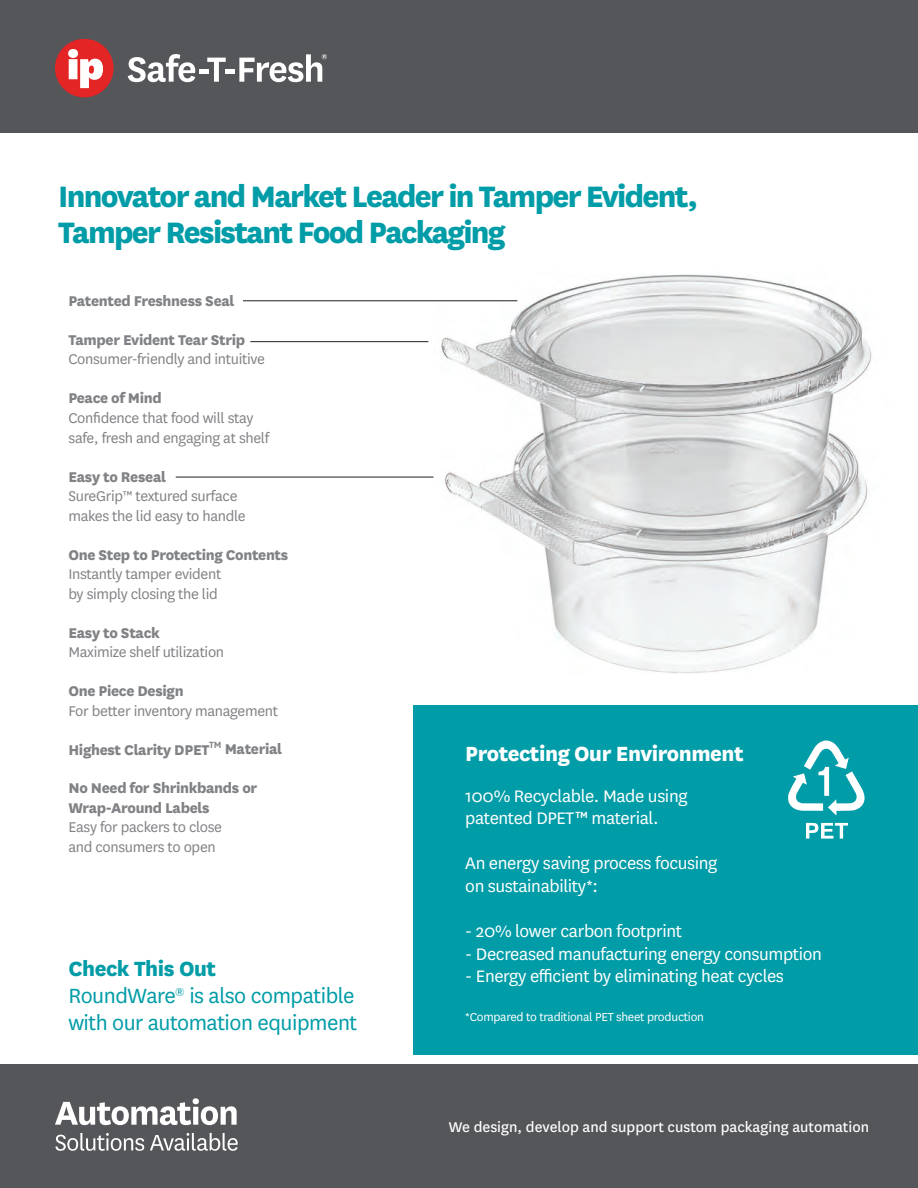
<style>
.page{position:relative;width:918px;height:1188px;background:#fff}
.page>*{position:absolute;margin:0;border:0;box-sizing:border-box;transform-origin:0 0}
.t1{font:800 34.5px "National";letter-spacing:-.05em;color:#009ca7}
.t2{font:24px "National";letter-spacing:-.02em;color:#009ca7}
.t3{font:800 24px "National";letter-spacing:-.02em;color:#fff}
.t4{font:800 24px "National";letter-spacing:-.02em;color:#009ca7}
.t5{font:19.5px "National";letter-spacing:-.02em;color:#fff}
.t6{font:16.5px "National";letter-spacing:-.02em;color:#808285}
.t7{font:800 16.5px "National";letter-spacing:-.02em;color:#808285}
.t8{font:16.5px "National";color:#fff}
.t9{font:13.5px "National";letter-spacing:-.02em;color:#fff}
</style>
<div class="page">
<div style="left:0;top:0;width:918px;height:133px;background:#555659"></div>
<img style="left:428px;top:274px;width:444px;height:400px">
<div style="left:0;top:1064px;width:918px;height:124px;background:#555659"></div>
<svg style="left:55px;top:1098px;width:182px;height:27px"></svg>
<svg style="left:55px;top:1133px;width:89px;height:18px"></svg>
<svg style="left:150px;top:1133px;width:88px;height:18px"></svg>
<div style="left:413px;top:705px;width:505px;height:350px;background:#009ca7"></div>
<hr style="left:250px;top:341px;width:178px;height:1px;background:#231f20">
<hr style="left:176px;top:477px;width:258px;height:1px;background:#231f20">
<svg style="left:806px;top:823px;width:42px;height:16px"></svg>
<svg style="left:788px;top:741px;width:77px;height:74px"></svg>
<svg style="left:55px;top:39px;width:59px;height:58px"></svg>
<svg style="left:128px;top:54px;width:67px;height:28px"></svg>
<hr style="left:199px;top:69px;width:10px;height:4px;background:#fff">
<svg style="left:207px;top:58px;width:19px;height:24px"></svg>
<hr style="left:225px;top:69px;width:10px;height:4px;background:#fff">
<svg style="left:239px;top:54px;width:88px;height:28px"></svg>
<hr style="left:243px;top:300px;width:274px;height:1px;background:#231f20">
<p class="t1" style="left:58px;top:172px;width:641px">Innovator and Market Leader in Tamper Evident,</p>
<p class="t1" style="left:58px;top:208px;width:449px">Tamper Resistant Food Packaging</p>
<p class="t7" style="left:68px;top:289px;width:168px">Patented Freshness Seal</p>
<p class="t7" style="left:68px;top:328px;width:178px">Tamper Evident Tear Strip</p>
<p class="t6" style="left:68px;top:349px;width:198px">Consumer-friendly and intuitive</p>
<p class="t7" style="left:68px;top:387px;width:95px">Peace of Mind</p>
<p class="t6" style="left:68px;top:407px;width:187px">Confidence that food will stay</p>
<p class="t6" style="left:68px;top:427px;width:202px">safe, fresh and engaging at shelf</p>
<p class="t7" style="left:68px;top:465px;width:99px">Easy to Reseal</p>
<p class="t6" style="left:68px;top:485px;width:171px">SureGrip™ textured surface</p>
<p class="t6" style="left:68px;top:505px;width:179px">makes the lid easy to handle</p>
<p class="t7" style="left:68px;top:543px;width:222px">One Step to Protecting Contents</p>
<p class="t6" style="left:68px;top:563px;width:154px">Instantly tamper evident</p>
<p class="t6" style="left:68px;top:583px;width:151px">by simply closing the lid</p>
<p class="t7" style="left:68px;top:621px;width:93px">Easy to Stack</p>
<p class="t6" style="left:68px;top:641px;width:157px">Maximize shelf utilization</p>
<p class="t7" style="left:68px;top:679px;width:117px">One Piece Design</p>
<p class="t6" style="left:68px;top:700px;width:211px">For better inventory management</p>
<p class="t7" style="left:68px;top:738px;width:215px">Highest Clarity DPET<sup>TM</sup> Material</p>
<p class="t7" style="left:68px;top:777px;width:190px">No Need for Shrinkbands or</p>
<p class="t7" style="left:68px;top:796px;width:143px">Wrap-Around Labels</p>
<p class="t6" style="left:68px;top:817px;width:155px">Easy for packers to close</p>
<p class="t6" style="left:68px;top:836px;width:149px">and consumers to open</p>
<p class="t4" style="left:68px;top:952px;width:149px">Check This Out</p>
<p class="t2" style="left:68px;top:981px;width:288px">RoundWare<sup>®</sup> is also compatible</p>
<p class="t2" style="left:68px;top:1008px;width:290px">with our automation equipment</p>
<p class="t3" style="left:465px;top:737px;width:280px">Protecting Our Environment</p>
<p class="t5" style="left:465px;top:783px;width:224px">100% Recyclable. Made using</p>
<p class="t5" style="left:465px;top:806px;width:195px">patented DPET<sup>TM</sup> material.</p>
<p class="t5" style="left:465px;top:851px;width:254px">An energy saving process focusing</p>
<p class="t5" style="left:465px;top:873px;width:134px">on sustainability*:</p>
<p class="t5" style="left:465px;top:918px;width:218px">- 20% lower carbon footprint</p>
<p class="t5" style="left:465px;top:941px;width:358px">- Decreased manufacturing energy consumption</p>
<p class="t5" style="left:465px;top:963px;width:320px">- Energy efficient by eliminating heat cycles</p>
<p class="t9" style="left:465px;top:1008px;width:240px">*Compared to traditional PET sheet production</p>
<p class="t8" style="left:449px;top:1116px;width:422px">We design, develop and support custom packaging automation</p>
</div>
